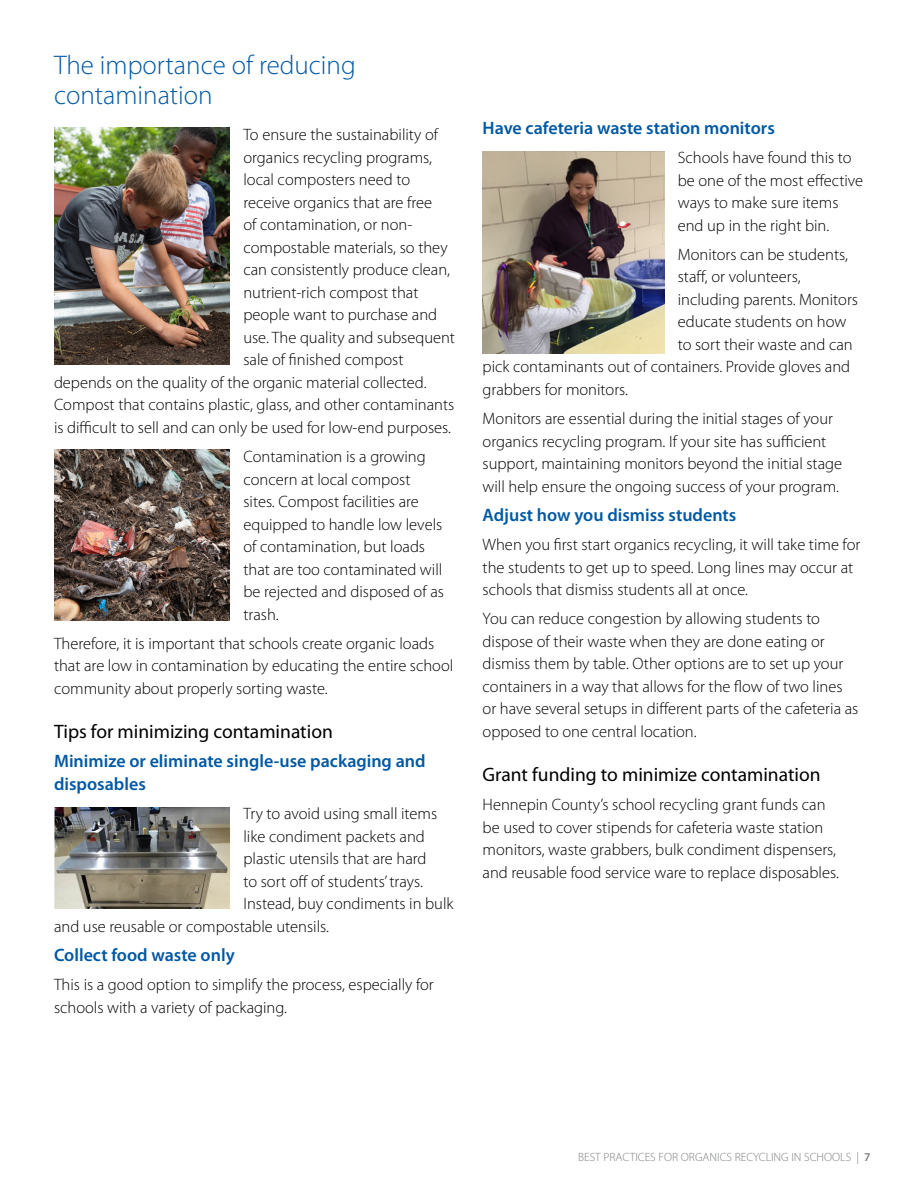
<style>
.page{position:relative;width:918px;height:1188px;background:#fff}
.page>*{position:absolute;margin:0;border:0;box-sizing:border-box;transform-origin:0 0}
.t1{font:300 27px/30px "Myriad Pro";color:#0058a4}
.t2{font:19.5px "Myriad Pro";color:#000}
.t3{font:600 18px/22.5px "Myriad Pro";color:#0058a4}
.t4{font:300 16.5px/22.5px "Myriad Pro";color:#000}
.t5{font:300 12px "Myriad Pro";color:#7f8080}
.s1{font-weight:600}
</style>
<div class="page">
<img style="left:54px;top:449px;width:176px;height:172px">
<img style="left:54px;top:128px;width:176px;height:237px">
<img style="left:483px;top:151px;width:181px;height:202px">
<img style="left:54px;top:808px;width:176px;height:101px">
<h1 class="t1" style="left:54px;top:51px;width:303px">The importance of reducing contamination</h1>
<p class="t4" style="left:243px;top:124px;width:196px">To ensure the sustainability of</p>
<p class="t4" style="left:243px;top:146px;width:190px">organics recycling programs,</p>
<p class="t4" style="left:243px;top:169px;width:168px">local composters need to</p>
<p class="t4" style="left:243px;top:191px;width:190px">receive organics that are free</p>
<p class="t4" style="left:243px;top:214px;width:170px">of contamination, or non-</p>
<p class="t4" style="left:243px;top:236px;width:206px">compostable materials, so they</p>
<p class="t4" style="left:243px;top:259px;width:208px">can consistently produce clean,</p>
<p class="t4" style="left:243px;top:281px;width:177px">nutrient-rich compost that</p>
<p class="t4" style="left:243px;top:304px;width:195px">people want to purchase and</p>
<p class="t4" style="left:243px;top:326px;width:213px">use. The quality and subsequent</p>
<p class="t4" style="left:243px;top:349px;width:162px">sale of finished compost</p>
<p class="t4" style="left:54px;top:371px;width:373px">depends on the quality of the organic material collected.</p>
<p class="t4" style="left:54px;top:394px;width:402px">Compost that contains plastic, glass, and other contaminants</p>
<p class="t4" style="left:54px;top:416px;width:397px">is difficult to sell and can only be used for low-end purposes.</p>
<p class="t4" style="left:243px;top:446px;width:202px">Contamination is a growing concern at local compost sites. Compost facilities are equipped to handle low levels of contamination, but loads that are too contaminated will be rejected and disposed of as trash.</p>
<p class="t4" style="left:54px;top:632px;width:401px">Therefore, it is important that schools create organic loads that are low in contamination by educating the entire school community about properly sorting waste.</p>
<p class="t2" style="left:54px;top:721px;width:280px">Tips for minimizing contamination</p>
<p class="t3" style="left:54px;top:750px;width:373px">Minimize or eliminate single-use packaging and disposables</p>
<p class="t4" style="left:243px;top:803px;width:195px">Try to avoid using small items</p>
<p class="t4" style="left:243px;top:825px;width:183px">like condiment packets and</p>
<p class="t4" style="left:243px;top:848px;width:185px">plastic utensils that are hard</p>
<p class="t4" style="left:243px;top:870px;width:179px">to sort off of students’ trays.</p>
<p class="t4" style="left:243px;top:893px;width:212px">Instead, buy condiments in bulk</p>
<p class="t4" style="left:54px;top:915px;width:275px">and use reusable or compostable utensils.</p>
<p class="t3" style="left:54px;top:944px;width:182px">Collect food waste only</p>
<p class="t4" style="left:54px;top:974px;width:381px">This is a good option to simplify the process, especially for schools with a variety of packaging.</p>
<p class="t3" style="left:483px;top:117px;width:294px">Have cafeteria waste station monitors</p>
<p class="t4" style="left:678px;top:147px;width:187px">Schools have found this to be one of the most effective ways to make sure items end up in the right bin.</p>
<p class="t4" style="left:678px;top:243px;width:172px">Monitors can be students,</p>
<p class="t4" style="left:678px;top:266px;width:124px">staff, or volunteers,</p>
<p class="t4" style="left:678px;top:288px;width:182px">including parents. Monitors</p>
<p class="t4" style="left:678px;top:311px;width:170px">educate students on how</p>
<p class="t4" style="left:678px;top:333px;width:176px">to sort their waste and can</p>
<p class="t4" style="left:483px;top:356px;width:369px">pick contaminants out of containers. Provide gloves and</p>
<p class="t4" style="left:483px;top:378px;width:145px">grabbers for monitors.</p>
<p class="t4" style="left:483px;top:408px;width:361px">Monitors are essential during the initial stages of your organics recycling program. If your site has sufficient support, maintaining monitors beyond the initial stage will help ensure the ongoing success of your program.</p>
<p class="t3" style="left:483px;top:504px;width:255px">Adjust how you dismiss students</p>
<p class="t4" style="left:483px;top:534px;width:379px">When you first start organics recycling, it will take time for the students to get up to speed. Long lines may occur at schools that dismiss students all at once.</p>
<p class="t4" style="left:483px;top:608px;width:377px">You can reduce congestion by allowing students to dispose of their waste when they are done eating or dismiss them by table. Other options are to set up your containers in a way that allows for the flow of two lines or have several setups in different parts of the cafeteria as opposed to one central location.</p>
<p class="t2" style="left:483px;top:764px;width:340px">Grant funding to minimize contamination</p>
<p class="t4" style="left:483px;top:794px;width:356px">Hennepin County’s school recycling grant funds can be used to cover stipends for cafeteria waste station monitors, waste grabbers, bulk condiment dispensers, and reusable food service ware to replace disposables.</p>
<p class="t5" style="left:578px;top:1150px;width:294px">BEST PRACTICES FOR ORGANICS RECYCLING IN SCHOOLS | <span class="s1">7</span></p>
</div>
